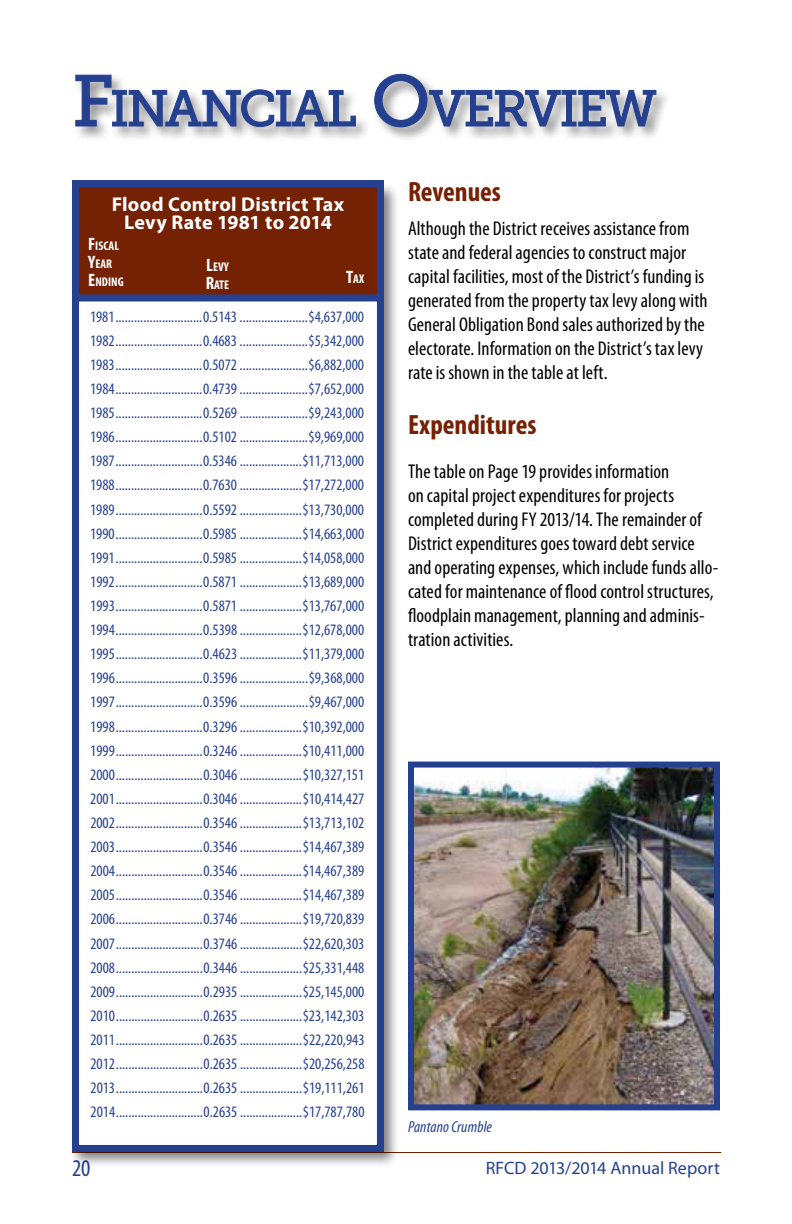
<style>
.page{position:relative;width:792px;height:1224px;background:#fff}
.page>*{position:absolute;margin:0;border:0;box-sizing:border-box;transform-origin:0 0}
.t1{font:50.4px "Museo Slab 500";letter-spacing:-.045em;color:#25408f}
.t2{font:700 condensed 28px "Myriad Pro";color:#752104}
.t3{font:condensed 24px "Myriad Pro";color:#25408f}
.t4{font:condensed 20px/24px "Myriad Pro";letter-spacing:.005em;color:#000}
.t5{font:700 20px/18px "Myriad Pro";letter-spacing:.015em;color:#fff;text-align:center}
.t6{font:18px "Myriad Pro";letter-spacing:-.005em;color:#25408f}
.t7{font:condensed 16px/24.2px "Myriad Pro";color:#25408f;text-align:justify}
.t8{font:italic condensed 16px "Myriad Pro";letter-spacing:.01em;color:#25408f}
.t9{font:700 condensed 12.6px/18px "Myriad Pro";color:#fff}
.s1{font-size:72px}
.s2{font-size:18px}
.s3{font-style:inherit}
</style>
<div class="page">
<hr style="left:72px;top:1152px;width:649px;height:1px;background:#752104">
<div style="left:68px;top:181px;width:333px;height:987px;background:#000;opacity:.5"></div>
<div style="left:72px;top:185px;width:312px;height:967px;background:#fff;border:7px solid #25408f"></div>
<div style="left:72px;top:180px;width:312px;height:121px;background:#752104;border:7px solid #25408f"></div>
<img style="left:415px;top:769px;width:298px;height:334px">
<div style="left:408px;top:762px;width:312px;height:348px;border:6px solid #25408f"></div>
<div style="left:73px;top:71px;width:598px;height:72px;background:#000;opacity:.5"></div>
<svg style="left:75px;top:74px;width:281px;height:54px"></svg>
<svg style="left:374px;top:73px;width:283px;height:55px"></svg>
<h1 class="t1" style="left:72px;top:81px;width:586px"><span class="s1">F</span>INANCIAL <span class="s1">O</span>VERVIEW</h1>
<p class="t5" style="left:112px;top:195px;width:234px">Flood Control District Tax<br>Levy Rate 1981 to 2014</p>
<p class="t9" style="left:88px;top:237px;width:37px"><span class="s2">F</span>ISCAL<br><span class="s2">Y</span>EAR<br><span class="s2">E</span>NDING</p>
<p class="t9" style="left:206px;top:257px;width:25px"><span class="s2">L</span>EVY<br><span class="s2">R</span>ATE</p>
<p class="t7" style="left:90px;top:304px;width:276px">1981............................0.5143 ......................$4,637,000<br>1982............................0.4683 ......................$5,342,000<br>1983............................0.5072 ......................$6,882,000<br>1984............................0.4739 ......................$7,652,000<br>1985............................0.5269 ......................$9,243,000<br>1986............................0.5102 ......................$9,969,000<br>1987............................0.5346 ....................$11,713,000<br>1988............................0.7630 ....................$17,272,000<br>1989............................0.5592 ....................$13,730,000<br>1990............................0.5985 ....................$14,663,000<br>1991............................0.5985 ....................$14,058,000<br>1992............................0.5871 ....................$13,689,000<br>1993............................0.5871 ....................$13,767,000<br>1994............................0.5398 ....................$12,678,000<br>1995............................0.4623 ....................$11,379,000<br>1996............................0.3596 ......................$9,368,000<br>1997............................0.3596 ......................$9,467,000<br>1998............................0.3296 ....................$10,392,000<br>1999............................0.3246 ....................$10,411,000<br>2000............................0.3046 ....................$10,327,151<br>2001............................0.3046 ....................$10,414,427<br>2002............................0.3546 ....................$13,713,102<br>2003............................0.3546 ....................$14,467,389<br>2004............................0.3546 ....................$14,467,389<br>2005............................0.3546 ....................$14,467,389<br>2006............................0.3746 ....................$19,720,839<br>2007............................0.3746 ....................$22,620,303<br>2008............................0.3446 ....................$25,331,448<br>2009............................0.2935 ....................$25,145,000<br>2010............................0.2635 ....................$23,142,303<br>2011............................0.2635 ....................$22,220,943<br>2012............................0.2635 ....................$20,256,258<br>2013............................0.2635 ....................$19,111,261<br>2014............................0.2635 ....................$17,787,780</p>
<p class="t9" style="left:346px;top:269px;width:20px"><span class="s2">T</span>AX</p>
<h2 class="t2" style="left:408px;top:174px;width:95px">Revenues</h2>
<p class="t4" style="left:408px;top:216px;width:301px">Although the District receives assistance from state and federal agencies to construct major capital facilities, most of the District’s funding is generated from the property tax levy along with General Obligation Bond sales authorized by the electorate. Information on the District’s tax levy rate is shown in the table at left.</p>
<h2 class="t2" style="left:408px;top:407px;width:130px">Expenditures</h2>
<p class="t4" style="left:408px;top:459px;width:312px">The table on Page 19 provides information<br>on capital project expenditures for projects completed during FY 2013/14. The remainder of District expenditures goes toward debt service and operating expenses, which include funds allo&shy;cated for maintenance of flood control structures, floodplain management, planning and adminis&shy;tration activities.</p>
<p class="t8" style="left:408px;top:1117px;width:86px">Pantano Crumble</p>
<h3 class="t3" style="left:72px;top:1154px;width:20px">20</h3>
<p class="t6" style="left:486px;top:1157px;width:236px">RFCD 2013/2014 <span class="s3">Annual Report</span></p>
</div>
